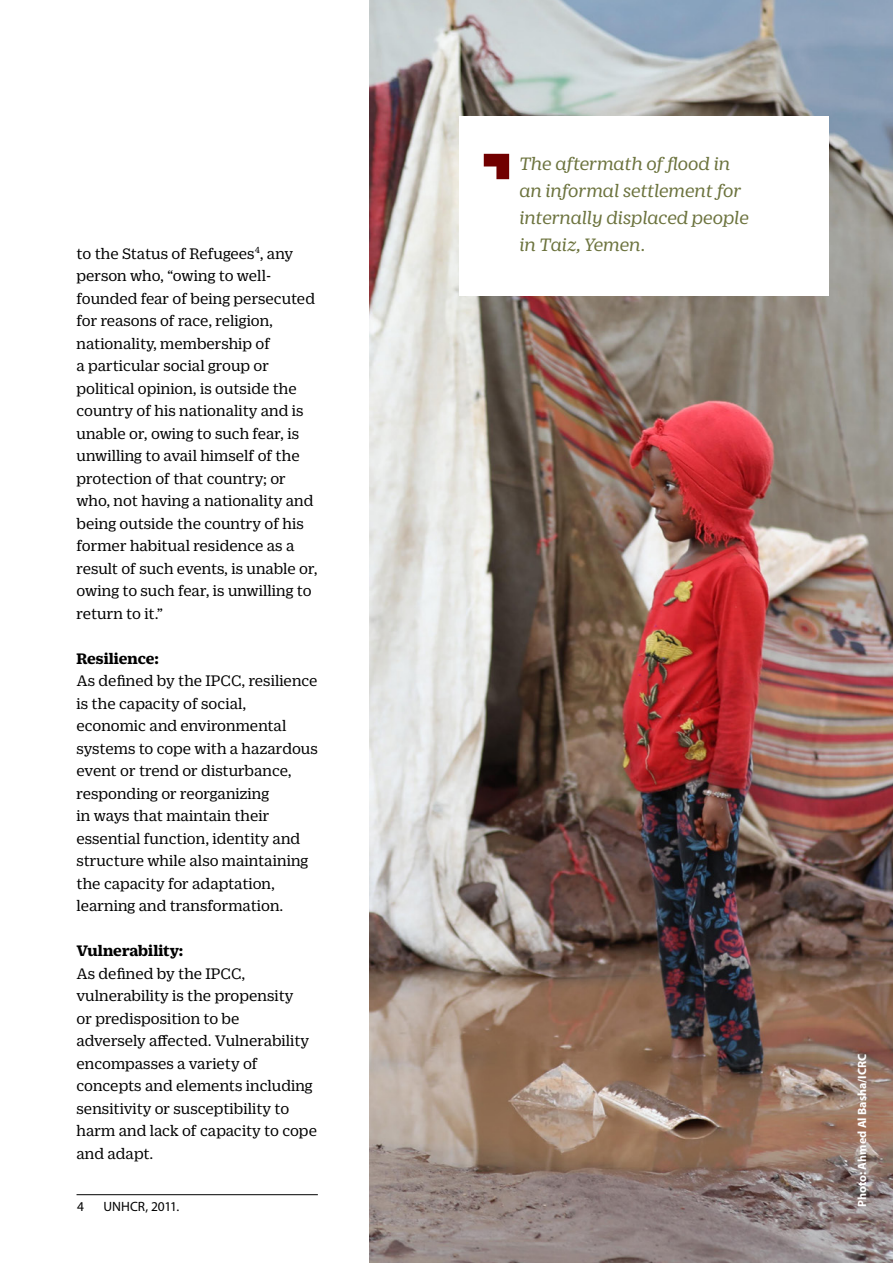
<style>
.page{position:relative;width:893px;height:1263px;background:#fff}
.page>*{position:absolute;margin:0;border:0;box-sizing:border-box;transform-origin:0 0}
.t1{font:italic 19.5px/27px "Duplicate Ionic";color:#6c733e}
.brødtekst_Duplicate{font:16.5px/22.5px "Duplicate Ionic";color:#000}
.H4_subheading_ENG{font:700 16.5px "Duplicate Ionic";letter-spacing:-.005em;color:#000}
.Fotnote_ENG{font:13.5px "Myriad Pro";letter-spacing:-.005em;color:#000}
.t2{font:700 12px "Myriad Pro";color:#fff}
</style>
<div class="page">
<hr style="left:77px;top:1194px;width:241px;height:1px;background:#000">
<img style="left:370px;top:0;width:523px;height:1263px">
<div style="left:459px;top:116px;width:370px;height:180px;background:#fff"></div>
<svg style="left:484px;top:154px;width:25px;height:25px"></svg>
<p class="brødtekst_Duplicate" style="left:77px;top:241px;width:243px">to the Status of Refugees<sup>4</sup>, any person who, “owing to well&shy;founded fear of being persecuted for reasons of race, religion, nationality, membership of<br>a particular social group or political opinion, is outside the country of his nationality and is unable or, owing to such fear, is unwilling to avail himself of the protection of that country; or who, not having a nationality and being outside the country of his former habitual residence as a result of such events, is unable or, owing to such fear, is unwilling to return to it.”</p>
<h4 class="H4_subheading_ENG" style="left:77px;top:646px;width:84px">Resilience:</h4>
<p class="brødtekst_Duplicate" style="left:77px;top:668px;width:243px">As defined by the IPCC, resilience is the capacity of social, economic and environmental systems to cope with a hazardous event or trend or disturbance, responding or reorganizing<br>in ways that maintain their essential function, identity and structure while also maintaining the capacity for adaptation, learning and transformation.</p>
<h4 class="H4_subheading_ENG" style="left:77px;top:939px;width:108px">Vulnerability:</h4>
<p class="brødtekst_Duplicate" style="left:77px;top:961px;width:242px">As defined by the IPCC, vulnerability is the propensity<br>or predisposition to be<br>adversely affected. Vulnerability encompasses a variety of concepts and elements including sensitivity or susceptibility to harm and lack of capacity to cope and adapt.</p>
<p class="Fotnote_ENG" style="left:77px;top:1198px;width:8px">4</p>
<p class="Fotnote_ENG" style="left:103px;top:1198px;width:77px">UNHCR, 2011.</p>
<p class="t1" style="left:519px;top:148px;width:231px">The aftermath of flood in an informal settlement for internally displaced people in Taiz, Yemen.</p>
<p class="t2" style="left:854px;top:1207px;width:155px;rotate:-90deg">Photo: Ahmed Al Basha/ICRC</p>
</div>
